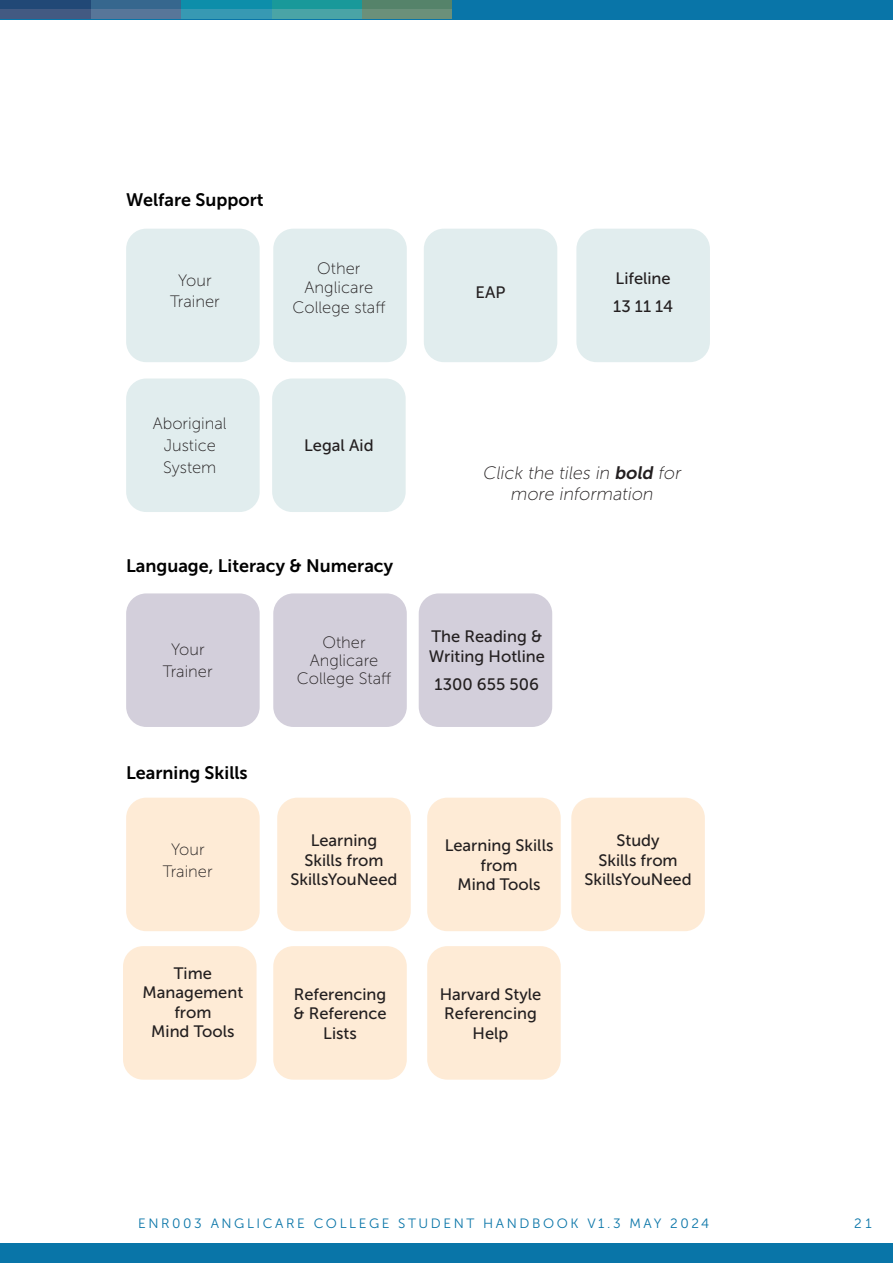
<style>
.page{position:relative;width:893px;height:1263px;background:#fff}
.page>*{position:absolute;margin:0;border:0;box-sizing:border-box;transform-origin:0 0}
.P1{font:18px "Museo Sans 700";color:#000}
.t1{font:italic 18px "Museo Sans 100";color:#231f20}
.P1-2{font:16.5px/19.5px "Museo Sans 500";color:#231f20;text-align:center}
.P1-3{font:16.5px/19.5px "Museo Sans 100";color:#231f20;text-align:center}
.t2{font:13.5px "Museo Sans 300";letter-spacing:.19em;color:#0975a8}
.s1{font-family:"Museo Sans 700"}
</style>
<div class="page">
<div style="left:0;top:1244px;width:893px;height:19px;background:#0975a8"></div>
<div style="left:0;top:0;width:893px;height:19px;background:#0975a8"></div>
<div style="left:362px;top:0;width:90px;height:10px;background:#55836a"></div>
<div style="left:271px;top:0;width:91px;height:10px;background:#19999a"></div>
<div style="left:181px;top:0;width:90px;height:10px;background:#0d8eaa"></div>
<div style="left:90px;top:0;width:91px;height:10px;background:#36678e"></div>
<div style="left:0;top:0;width:90px;height:10px;background:#214876"></div>
<div style="left:362px;top:10px;width:90px;height:9px;background:#6b907a"></div>
<div style="left:271px;top:10px;width:91px;height:9px;background:#4aa4a6"></div>
<div style="left:181px;top:10px;width:90px;height:9px;background:#3799b3"></div>
<div style="left:90px;top:10px;width:91px;height:9px;background:#587699"></div>
<div style="left:0;top:10px;width:90px;height:9px;background:#435a82"></div>
<div style="left:126px;top:229px;width:134px;height:133px;background:#e1edee;border-radius:20px"></div>
<div style="left:273px;top:229px;width:134px;height:133px;background:#e1edee;border-radius:20px"></div>
<div style="left:424px;top:229px;width:133px;height:133px;background:#e1edee;border-radius:20px"></div>
<div style="left:576px;top:229px;width:134px;height:133px;background:#e1edee;border-radius:20px"></div>
<div style="left:126px;top:593px;width:134px;height:134px;background:#d3cfdb;border-radius:20px"></div>
<div style="left:273px;top:593px;width:134px;height:134px;background:#d3cfdb;border-radius:20px"></div>
<div style="left:419px;top:593px;width:133px;height:134px;background:#d3cfdb;border-radius:20px"></div>
<div style="left:126px;top:798px;width:134px;height:133px;background:#feebd6;border-radius:20px"></div>
<div style="left:277px;top:798px;width:134px;height:133px;background:#feebd6;border-radius:20px"></div>
<div style="left:427px;top:798px;width:134px;height:133px;background:#feebd6;border-radius:20px"></div>
<div style="left:571px;top:798px;width:134px;height:133px;background:#feebd6;border-radius:20px"></div>
<div style="left:123px;top:946px;width:134px;height:134px;background:#feebd6;border-radius:20px"></div>
<div style="left:273px;top:946px;width:134px;height:134px;background:#feebd6;border-radius:20px"></div>
<div style="left:427px;top:946px;width:134px;height:134px;background:#feebd6;border-radius:20px"></div>
<div style="left:126px;top:378px;width:134px;height:134px;background:#e1edee;border-radius:20px"></div>
<div style="left:272px;top:378px;width:134px;height:134px;background:#e1edee;border-radius:20px"></div>
<p class="P1" style="left:126px;top:189px;width:139px">Welfare Support</p>
<p class="P1-3" style="left:178px;top:271px;width:35px">Your</p>
<p class="P1-3" style="left:170px;top:292px;width:51px">Trainer</p>
<p class="P1-3" style="left:292px;top:259px;width:95px">Other<br>Anglicare<br>College staff</p>
<p class="P1-3" style="left:153px;top:414px;width:75px">Aboriginal</p>
<p class="P1-3" style="left:164px;top:436px;width:54px">Justice</p>
<p class="P1-3" style="left:163px;top:458px;width:55px">System</p>
<p class="P1-2" style="left:304px;top:436px;width:71px">Legal Aid</p>
<p class="P1" style="left:126px;top:556px;width:268px">Language, Literacy &amp; Numeracy</p>
<p class="P1-2" style="left:476px;top:283px;width:31px">EAP</p>
<p class="P1-2" style="left:616px;top:269px;width:57px">Lifeline</p>
<p class="P1-2" style="left:613px;top:297px;width:61px">13 11 14</p>
<p class="t1" style="left:483px;top:463px;width:202px">Click the tiles in <span class="s1">bold</span> for</p>
<p class="t1" style="left:510px;top:485px;width:147px">more information</p>
<p class="P1-3" style="left:171px;top:640px;width:35px">Your</p>
<p class="P1-3" style="left:163px;top:662px;width:51px">Trainer</p>
<p class="P1" style="left:126px;top:763px;width:123px">Learning Skills</p>
<p class="P1-3" style="left:171px;top:839px;width:35px">Your</p>
<p class="P1-3" style="left:163px;top:861px;width:51px">Trainer</p>
<p class="P1-2" style="left:143px;top:963px;width:102px">Time<br>Management from<br>Mind Tools</p>
<p class="P1-3" style="left:297px;top:634px;width:96px;line-height:18px">Other<br>Anglicare<br>College Staff</p>
<p class="P1-2" style="left:429px;top:627px;width:117px;text-align:left">The Reading &amp;<br>Writing Hotline</p>
<p class="P1-2" style="left:435px;top:674px;width:106px">1300 655 506</p>
<p class="P1-2" style="left:290px;top:831px;width:109px">Learning<br>Skills from<br>SkillsYouNeed</p>
<p class="P1-2" style="left:445px;top:836px;width:110px">Learning Skills from<br>Mind Tools</p>
<p class="P1-2" style="left:585px;top:831px;width:109px">Study<br>Skills from<br>SkillsYouNeed</p>
<p class="P1-2" style="left:293px;top:984px;width:95px">Referencing &amp; Reference<br>Lists</p>
<p class="P1-2" style="left:440px;top:984px;width:103px">Harvard Style<br>Referencing<br>Help</p>
<p class="t2" style="left:138px;top:1216px;width:573px">ENR003 ANGLICARE COLLEGE STUDENT HANDBOOK V1.3 MAY 2024</p>
<p class="t2" style="left:854px;top:1216px;width:19px">2 1</p>
</div>
